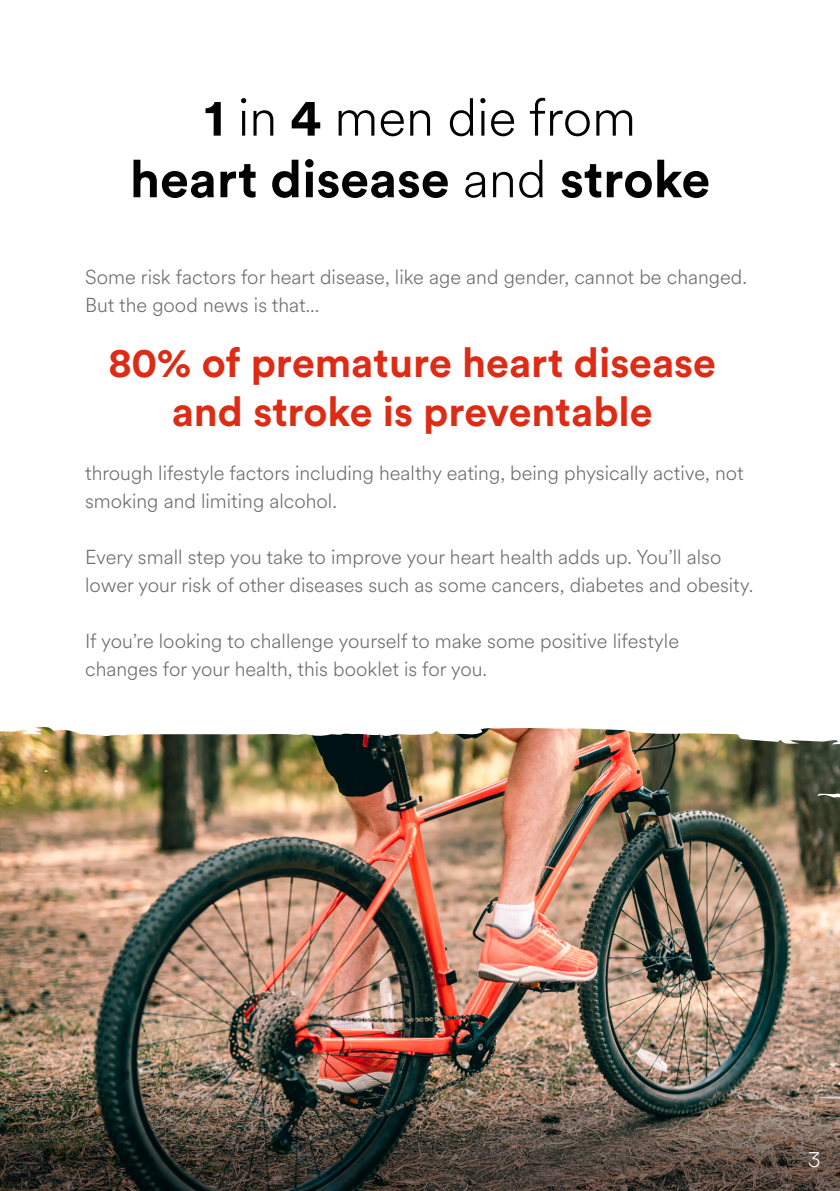
<style>
.page{position:relative;width:840px;height:1191px;background:#fff}
.page>*{position:absolute;margin:0;border:0;box-sizing:border-box;transform-origin:0 0}
.t1{font:700 51.8px "Circular Std";color:#020203}
.t2{font:300 51.8px "Circular Spotify Text";color:#020203}
.t3{font:700 41.2px/48.8px "Circular Std";color:#dd2c15;text-align:center}
.t4{font:300 21px "Circular Spotify Text";color:#fff}
.t5{font:300 20px/28px "Circular Spotify Text";color:#6e6e6e}
.s1{font-family:"Circular Std";font-weight:700}
.s2{font-family:"Circular Spotify Text";font-weight:300}
</style>
<div class="page">
<img style="left:0;top:726px;width:839px;height:327px">
<img style="left:0;top:1053px;width:839px;height:138px">
<h1 class="t2" style="left:204px;top:82px;width:433px"><span class="s1">1</span> in <span class="s1">4</span> men die from</h1>
<h1 class="t1" style="left:130px;top:146px;width:581px">heart disease <span class="s2">and</span> stroke</h1>
<p class="t5" style="left:85px;top:263px;width:663px">Some risk factors for heart disease, like age and gender, cannot be changed.<br>But the good news is that...</p>
<h2 class="t3" style="left:108px;top:337px;width:608px">80% of premature heart disease and stroke is preventable</h2>
<p class="t5" style="left:85px;top:459px;width:659px">through lifestyle factors including healthy eating, being physically active, not smoking and limiting alcohol.</p>
<p class="t5" style="left:85px;top:543px;width:669px">Every small step you take to improve your heart health adds up. You’ll also lower your risk of other diseases such as some cancers, diabetes and obesity.</p>
<p class="t5" style="left:85px;top:627px;width:595px">If you’re looking to challenge yourself to make some positive lifestyle changes for your health, this booklet is for you.</p>
<p class="t4" style="left:807px;top:1145px;width:14px">3</p>
</div>
